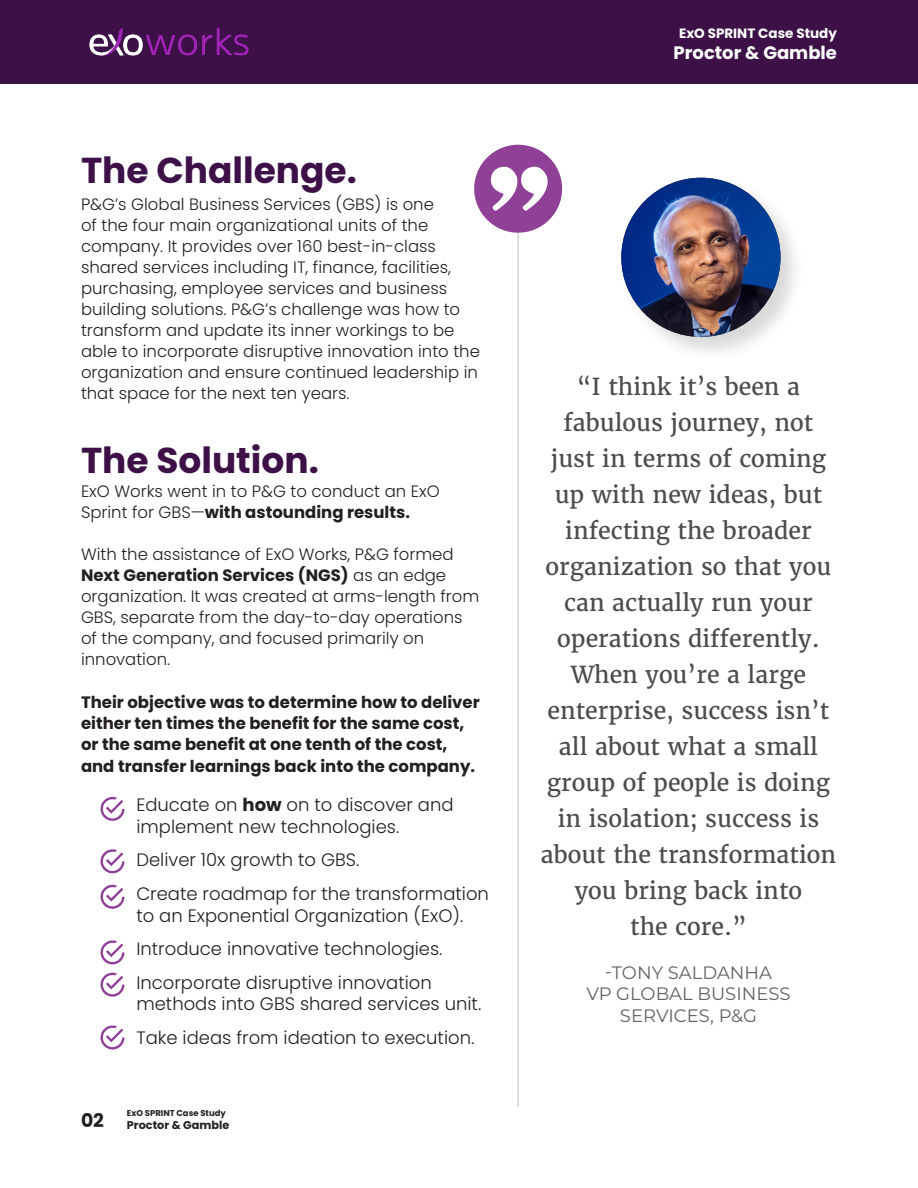
<style>
.page{position:relative;width:918px;height:1188px;background:#fff}
.page>*{position:absolute;margin:0;border:0;box-sizing:border-box;transform-origin:0 0}
.t1{font:700 36px "Poppins";color:#3d1148}
.t2{font:23.25px/36px "Merriweather";color:#4b4c4d;text-align:center}
.t3{font:300 18px/21.6px "Poppins";color:#231f20}
.t4{font:18px/21.6px "Montserrat";color:#636366;text-align:center}
.t5{font:700 18px "Poppins";color:#fff}
.t6{font:300 16.5px/21px "Poppins";color:#231f20}
.t7{font:700 16.5px/21.1px "Poppins";color:#231f20}
.t8{font:700 13.5px "Poppins";color:#fff}
.t9{font:700 11.25px "Poppins";color:#231f20}
.t10{font:700 8.4px "Poppins";color:#231f20}
.s1{font-weight:700}
</style>
<div class="page">
<div style="left:0;top:0;width:918px;height:84px;background:#3d1148"></div>
<img style="left:89px;top:27px;width:160px;height:29px">
<hr style="left:517px;top:145px;width:2px;height:962px;background:#231f20">
<svg style="left:100px;top:797px;width:24px;height:24px"></svg>
<svg style="left:100px;top:849px;width:24px;height:24px"></svg>
<svg style="left:100px;top:885px;width:24px;height:24px"></svg>
<svg style="left:100px;top:940px;width:24px;height:24px"></svg>
<svg style="left:100px;top:973px;width:24px;height:24px"></svg>
<svg style="left:100px;top:1026px;width:24px;height:24px"></svg>
<svg style="left:474px;top:145px;width:88px;height:88px"></svg>
<div style="left:619px;top:176px;width:186px;height:186px;background:#231f20;opacity:.17"></div>
<img style="left:621px;top:178px;width:160px;height:159px;border-radius:80px">
<p class="t1" style="left:81px;top:149px;width:277px">The Challenge.</p>
<p class="t6" style="left:81px;top:193px;width:401px">P&amp;G’s Global Business Services (GBS) is one<br>of the four main organizational units of the company. It provides over 160 best-in-class shared services including IT, finance, facilities, purchasing, employee services and business building solutions. P&amp;G’s challenge was how to transform and update its inner workings to be able to incorporate disruptive innovation into the organization and ensure continued leadership in that space for the next ten years.</p>
<p class="t1" style="left:81px;top:440px;width:239px">The Solution.</p>
<p class="t6" style="left:81px;top:481px;width:360px">ExO Works went in to P&amp;G to conduct an ExO<br>Sprint for GBS—<span class="s1">with astounding results.</span></p>
<p class="t6" style="left:81px;top:544px;width:374px">With the assistance of ExO Works, P&amp;G formed</p>
<p class="t6" style="left:81px;top:565px;width:400px"><span class="s1">Next Generation Services (NGS)</span> as an edge organization. It was created at arms-length from GBS, separate from the day-to-day operations of the company, and focused primarily on innovation.</p>
<p class="t7" style="left:81px;top:692px;width:400px">Their objective was to determine how to deliver either ten times the benefit for the same cost, or the same benefit at one tenth of the cost, and transfer learnings back into the company.</p>
<p class="t3" style="left:136px;top:794px;width:319px">Educate on <span class="s1">how</span> on to discover and implement new technologies.</p>
<p class="t3" style="left:136px;top:849px;width:225px">Deliver 10x growth to GBS.</p>
<p class="t3" style="left:136px;top:883px;width:354px">Create roadmap for the transformation to an Exponential Organization (ExO).</p>
<p class="t3" style="left:136px;top:938px;width:308px">Introduce innovative technologies.</p>
<p class="t3" style="left:136px;top:972px;width:346px">Incorporate disruptive innovation methods into GBS shared services unit.</p>
<p class="t3" style="left:136px;top:1027px;width:340px">Take ideas from ideation to execution.</p>
<p class="t10" style="left:127px;top:1108px;width:101px">ExO SPRINT Case Study</p>
<p class="t9" style="left:81px;top:1119px;width:150px"><sup>02</sup> Proctor &amp; Gamble</p>
<p class="t8" style="left:679px;top:25px;width:159px">ExO SPRINT Case Study</p>
<p class="t5" style="left:674px;top:42px;width:165px">Proctor &amp; Gamble</p>
<p class="t2" style="left:541px;top:369px;width:297px">“I think it’s been a fabulous journey, not just in terms of coming up with new ideas, but infecting the broader organization so that you can actually run your operations differently.<br>When you’re a large enterprise, success isn’t all about what a small group of people is doing in isolation; success is about the transformation you bring back into</p>
<p class="t2" style="left:630px;top:909px;width:118px">the core.”</p>
<p class="t4" style="left:605px;top:961px;width:169px">-TONY SALDANHA</p>
<p class="t4" style="left:586px;top:982px;width:206px">VP GLOBAL BUSINESS<br>SERVICES, P&amp;G</p>
</div>
